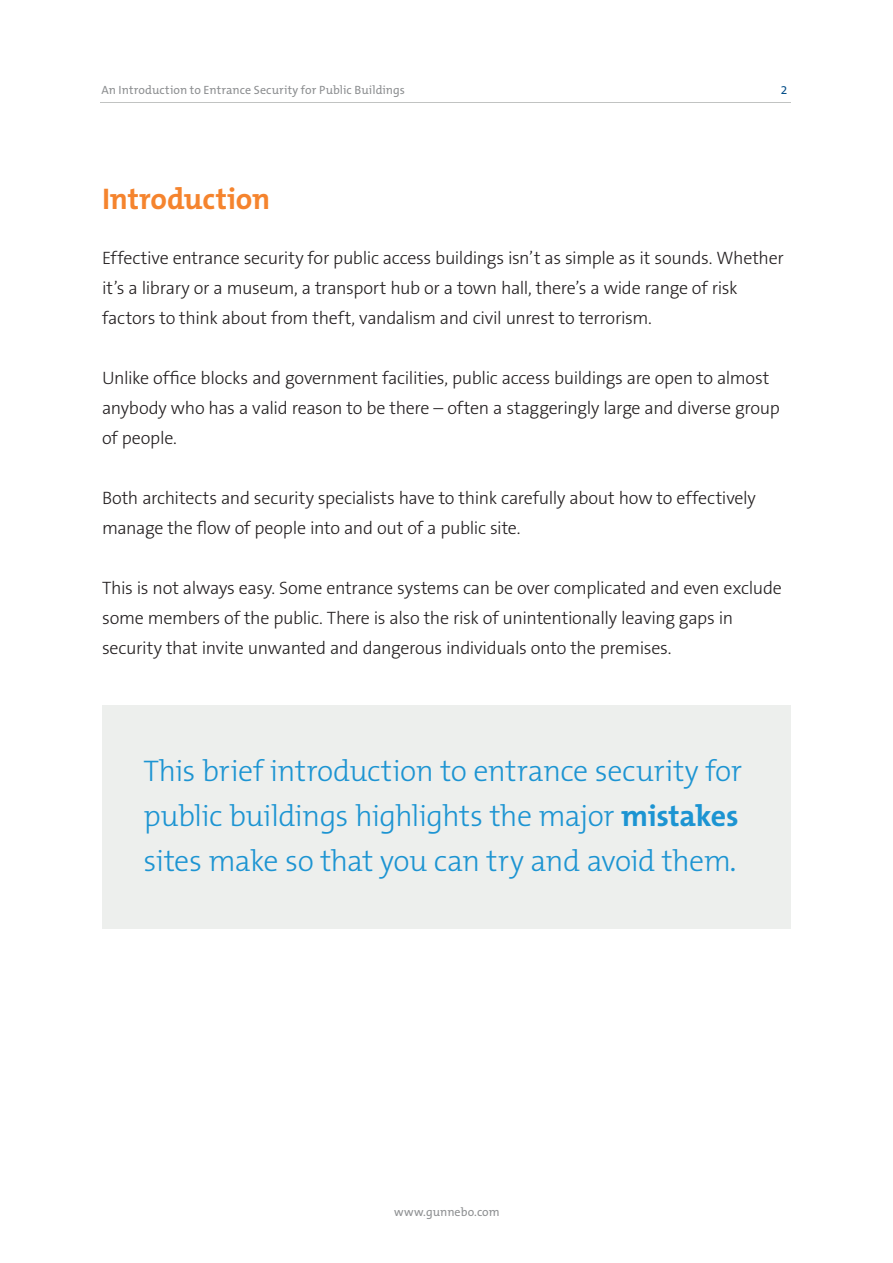
<style>
.page{position:relative;width:893px;height:1263px;background:#fff}
.page>*{position:absolute;margin:0;border:0;box-sizing:border-box;transform-origin:0 0}
.t1{font:300 30px/45px "The Mix B3";letter-spacing:-.02em;color:#1c94d2;text-align:justify}
.t2{font:700 30px "The Mix B7";letter-spacing:-.005em;color:#f5842e}
.t3{font:300 18px/30px "The Sans B3";letter-spacing:-.02em;color:#231f20}
.t4{font:12px "The Mix B5 Plain";letter-spacing:.005em;color:#8e9092}
.t5{font:12px "The Mix B5 Plain";color:#044e88}
.s1{font-family:"The Mix B7";font-weight:700}
.s2{font-family:"The Mix B6";font-weight:600;font-size:24px}
</style>
<div class="page">
<div style="left:102px;top:705px;width:689px;height:224px;background:#edefed"></div>
<hr style="left:100px;top:102px;width:691px;height:1px;background:#c1c3c2">
<p class="t4" style="left:101px;top:84px;width:305px">An Introduction to Entrance Security for Public Buildings</p>
<p class="t5" style="left:781px;top:84px;width:8px">2</p>
<p class="t2" style="left:102px;top:183px;width:170px">Introduction</p>
<p class="t3" style="left:102px;top:244px;width:683px">Effective entrance security for public access buildings isn’t as simple as it sounds. Whether it’s a library or a museum, a transport hub or a town hall, there’s a wide range of risk factors to think about from theft, vandalism and civil unrest to terrorism.</p>
<p class="t3" style="left:102px;top:364px;width:679px">Unlike office blocks and government facilities, public access buildings are open to almost anybody who has a valid reason to be there – often a staggeringly large and diverse group of people.</p>
<p class="t3" style="left:102px;top:484px;width:655px">Both architects and security specialists have to think carefully about how to effectively manage the flow of people into and out of a public site.</p>
<p class="t3" style="left:102px;top:574px;width:681px">This is not always easy. Some entrance systems can be over complicated and even exclude some members of the public. There is also the risk of unintentionally leaving gaps in security that invite unwanted and dangerous individuals onto the premises.</p>
<p class="t1" style="left:144px;top:749px;width:600px">This brief introduction to entrance security for public buildings highlights the major <span class="s1">mistakes </span>sites make so that you can try and avoid them<span class="s2">.</span></p>
<p class="t4" style="left:394px;top:1206px;width:107px">www.gunnebo.com</p>
</div>
